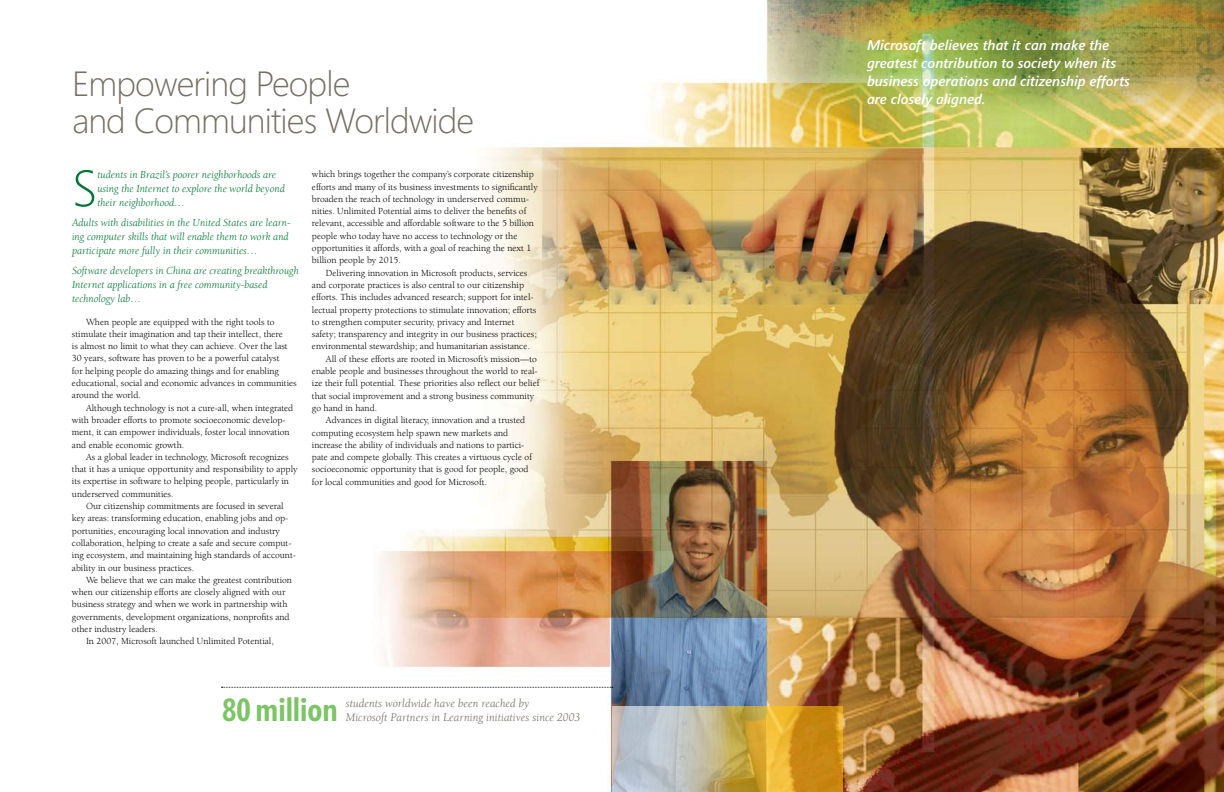
<style>
.page{position:relative;width:1224px;height:792px;background:#fff}
.page>*{position:absolute;margin:0;border:0;box-sizing:border-box;transform-origin:0 0}
.t1{font:300 51px "Segoe";color:#007735}
.t2{font:300 35px/37px "Segoe";letter-spacing:-.025em;color:#766f65}
.t3{font:700 32px "Segoe Condensed";color:#7cc466}
.t4{font:italic 600 14px/18px "Segoe";color:#fff}
.t5{font:italic 12px/14px "Berkeley Old ITC";color:#766f65}
.t6{font:italic 11px/14px "Berkeley Old ITC";color:#007735}
.t7{font:9.5px/12.3px "Berkeley Old ITC";color:#000}
</style>
<div class="page">
<img style="left:354px;top:0;width:870px;height:792px">
<svg style="left:612px;top:706px;width:231px;height:86px;background:#c7ae70"></svg>
<svg style="left:222px;top:687px;width:391px;height:1px"></svg>
<h2 class="t2" style="left:72px;top:65px;width:404px">Empowering People<br>and Communities Worldwide</h2>
<h1 class="t1" style="left:72px;top:153px;width:27px">S</h1>
<p class="t6" style="left:97px;top:168px;width:189px">tudents in Brazil’s poorer neighborhoods are using the Internet to explore the world beyond their neighborhood…</p>
<p class="t6" style="left:72px;top:216px;width:220px">Adults with disabilities in the United States are learn&shy;ing computer skills that will enable them to work and participate more fully in their communities…</p>
<p class="t6" style="left:72px;top:264px;width:228px">Software developers in China are creating breakthrough<br>Internet applications in a free community-based technology lab…</p>
<p class="t7" style="left:72px;top:315px;width:226px;text-indent:14px">When people are equipped with the right tools to stimulate their imagination and tap their intellect, there<br>is almost no limit to what they can achieve. Over the last 30 years, software has proven to be a powerful catalyst<br>for helping people do amazing things and for enabling educational, social and economic advances in communities around the world.</p>
<p class="t7" style="left:72px;top:401px;width:223px;text-indent:14px">Although technology is not a cure-all, when integrated with broader efforts to promote socioeconomic develop&shy;ment, it can empower individuals, foster local innovation and enable economic growth.</p>
<p class="t7" style="left:72px;top:451px;width:227px;text-indent:14px">As a global leader in technology, Microsoft recognizes that it has a unique opportunity and responsibility to apply its expertise in software to helping people, particularly in underserved communities.</p>
<p class="t7" style="left:72px;top:500px;width:226px;text-indent:14px">Our citizenship commitments are focused in several key areas: transforming education, enabling jobs and op&shy;portunities, encouraging local innovation and industry collaboration, helping to create a safe and secure comput&shy;ing ecosystem, and maintaining high standards of account&shy;ability in our business practices.</p>
<p class="t7" style="left:86px;top:574px;width:208px">We believe that we can make the greatest contribution</p>
<p class="t7" style="left:72px;top:586px;width:215px">when our citizenship efforts are closely aligned with our</p>
<p class="t7" style="left:72px;top:598px;width:217px">business strategy and when we work in partnership with</p>
<p class="t7" style="left:72px;top:611px;width:219px">governments, development organizations, nonprofits and</p>
<p class="t7" style="left:72px;top:623px;width:87px">other industry leaders.</p>
<p class="t7" style="left:86px;top:635px;width:189px">In 2007, Microsoft launched Unlimited Potential,</p>
<p class="t7" style="left:312px;top:168px;width:227px">which brings together the company’s corporate citizenship efforts and many of its business investments to significantly broaden the reach of technology in underserved commu&shy;nities. Unlimited Potential aims to deliver the benefits of relevant, accessible and affordable software to the 5 billion people who today have no access to technology or the opportunities it affords, with a goal of reaching the next 1 billion people by 2015.</p>
<p class="t7" style="left:326px;top:266px;width:203px">Delivering innovation in Microsoft products, services</p>
<p class="t7" style="left:312px;top:279px;width:214px">and corporate practices is also central to our citizenship</p>
<p class="t7" style="left:312px;top:291px;width:223px">efforts. This includes advanced research; support for intel-</p>
<p class="t7" style="left:312px;top:303px;width:226px">lectual property protections to stimulate innovation; efforts</p>
<p class="t7" style="left:312px;top:316px;width:204px">to strengthen computer security, privacy and Internet</p>
<p class="t7" style="left:312px;top:328px;width:226px">safety; transparency and integrity in our business practices;</p>
<p class="t7" style="left:312px;top:340px;width:219px">environmental stewardship; and humanitarian assistance.</p>
<p class="t7" style="left:326px;top:352px;width:212px">All of these efforts are rooted in Microsoft’s mission—to</p>
<p class="t7" style="left:312px;top:365px;width:227px">enable people and businesses throughout the world to real-</p>
<p class="t7" style="left:312px;top:377px;width:229px">ize their full potential. These priorities also reflect our belief</p>
<p class="t7" style="left:312px;top:389px;width:224px">that social improvement and a strong business community</p>
<p class="t7" style="left:312px;top:402px;width:67px">go hand in hand.</p>
<p class="t7" style="left:326px;top:414px;width:201px">Advances in digital literacy, innovation and a trusted</p>
<p class="t7" style="left:312px;top:426px;width:198px">computing ecosystem help spawn new markets and</p>
<p class="t7" style="left:312px;top:439px;width:214px">increase the ability of individuals and nations to partici-</p>
<p class="t7" style="left:312px;top:451px;width:221px">pate and compete globally. This creates a virtuous cycle of</p>
<p class="t7" style="left:312px;top:463px;width:218px">socioeconomic opportunity that is good for people, good</p>
<p class="t7" style="left:312px;top:476px;width:176px">for local communities and good for Microsoft.</p>
<h3 class="t3" style="left:222px;top:690px;width:117px">80 million</h3>
<p class="t5" style="left:346px;top:696px;width:236px">students worldwide have been reached by<br>Microsoft Partners in Learning initiatives since 2003</p>
<h3 class="t4" style="left:867px;top:35px;width:265px">Microsoft believes that it can make the greatest contribution to society when its business operations and citizenship efforts are closely aligned.</h3>
</div>
